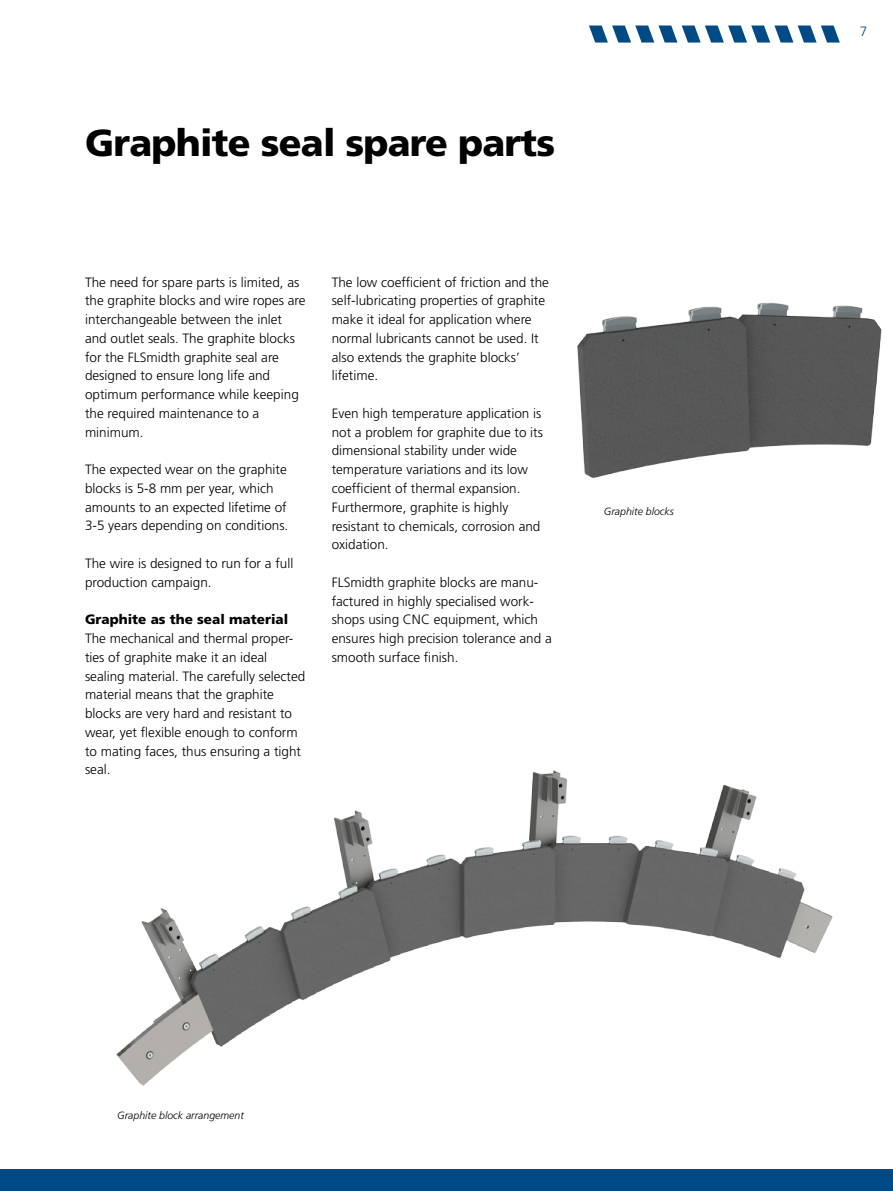
<style>
.page{position:relative;width:893px;height:1191px;background:#fff}
.page>*{position:absolute;margin:0;border:0;box-sizing:border-box;transform-origin:0 0}
.t1{font:900 37.5px "Frutiger LT Std";letter-spacing:-.02em;color:#000}
.t2{font:300 13.5px/18.8px "Frutiger LT Std";color:#000}
.t3{font:900 13.5px "Frutiger LT Std";color:#000}
.t4{font:300 13.5px "Frutiger LT Std";color:#004b85}
.t5{font:italic 300 10.5px "Frutiger LT Std";color:#000}
</style>
<div class="page">
<div style="left:0;top:1169px;width:893px;height:22px;background:#004b85"></div>
<svg style="left:589px;top:26px;width:251px;height:17px"></svg>
<img style="left:577px;top:302px;width:305px;height:176px">
<img style="left:116px;top:770px;width:717px;height:316px">
<h1 class="t1" style="left:85px;top:120px;width:472px">Graphite seal spare parts</h1>
<p class="t2" style="left:85px;top:273px;width:222px">The need for spare parts is limited, as the graphite blocks and wire ropes are interchangeable between the inlet and outlet seals. The graphite blocks for the FLSmidth graphite seal are designed to ensure long life and optimum performance while keeping the required maintenance to a minimum.</p>
<p class="t2" style="left:85px;top:460px;width:205px">The expected wear on the graphite blocks is 5-8 mm per year, which amounts to an expected lifetime of 3-5 years depending on conditions.</p>
<p class="t2" style="left:85px;top:554px;width:210px">The wire is designed to run for a full production campaign.</p>
<p class="t3" style="left:85px;top:611px;width:205px">Graphite as the seal material</p>
<p class="t2" style="left:85px;top:629px;width:222px">The mechanical and thermal proper&shy;ties of graphite make it an ideal sealing material. The carefully selected material means that the graphite blocks are very hard and resistant to wear, yet flexible enough to conform to mating faces, thus ensuring a tight seal.</p>
<p class="t2" style="left:332px;top:273px;width:219px">The low coefficient of friction and the self-lubricating properties of graphite make it ideal for application where normal lubricants cannot be used. It also extends the graphite blocks’ lifetime.</p>
<p class="t2" style="left:332px;top:404px;width:213px">Even high temperature application is not a problem for graphite due to its dimensional stability under wide temperature variations and its low coefficient of thermal expansion.<br>Furthermore, graphite is highly resistant to chemicals, corrosion and oxidation.</p>
<p class="t2" style="left:332px;top:573px;width:222px">FLSmidth graphite blocks are manu&shy;factured in highly specialised work&shy;shops using CNC equipment, which ensures high precision tolerance and a smooth surface finish.</p>
<p class="t5" style="left:604px;top:505px;width:72px">Graphite blocks</p>
<p class="t5" style="left:117px;top:1109px;width:128px">Graphite block arrangement</p>
<p class="t4" style="left:860px;top:23px;width:9px">7</p>
</div>
